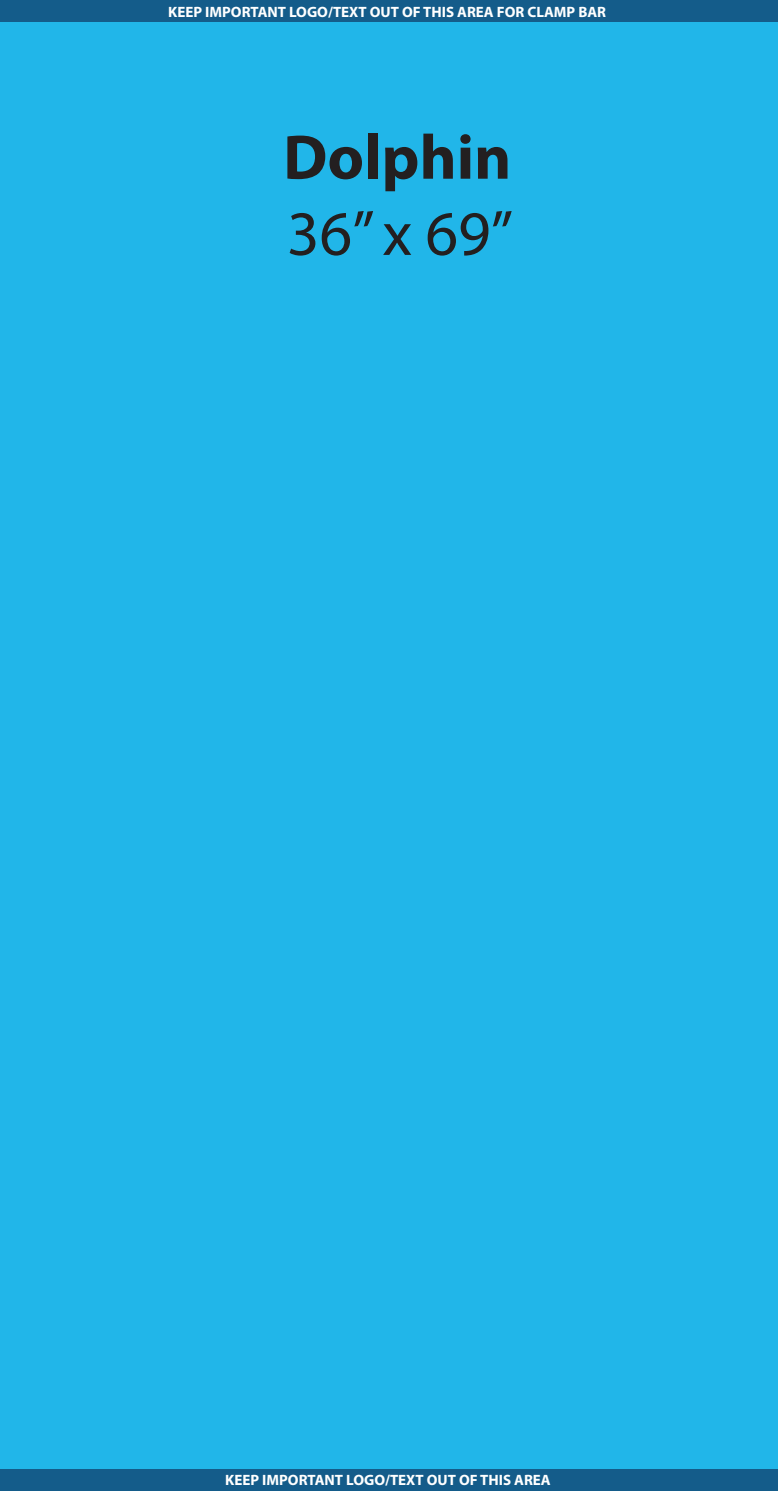
<style>
.page{position:relative;width:778px;height:1491px;background:#fff}
.page>*{position:absolute;margin:0;border:0;box-sizing:border-box;transform-origin:0 0}
.t1{font:700 63.48px "Myriad Pro";color:#231f20}
.t2{font:63.48px "Myriad Pro";color:#231f20}
.t3{font:700 15px "Myriad Pro";color:#fff}
</style>
<div class="page">
<div style="left:0;top:0;width:778px;height:1490px;background:#21b6e9"></div>
<div style="left:0;top:0;width:777px;height:22px;background:#145c8a"></div>
<div style="left:1px;top:1469px;width:777px;height:21px;background:#145c8a"></div>
<p class="t3" style="left:168px;top:2px;width:439px">KEEP IMPORTANT LOGO/TEXT OUT OF THIS AREA FOR CLAMP BAR</p>
<h1 class="t1" style="left:283px;top:116px;width:230px">Dolphin</h1>
<h1 class="t2" style="left:287px;top:194px;width:228px">36” x 69”</h1>
<p class="t3" style="left:225px;top:1470px;width:327px">KEEP IMPORTANT LOGO/TEXT OUT OF THIS AREA</p>
</div>
